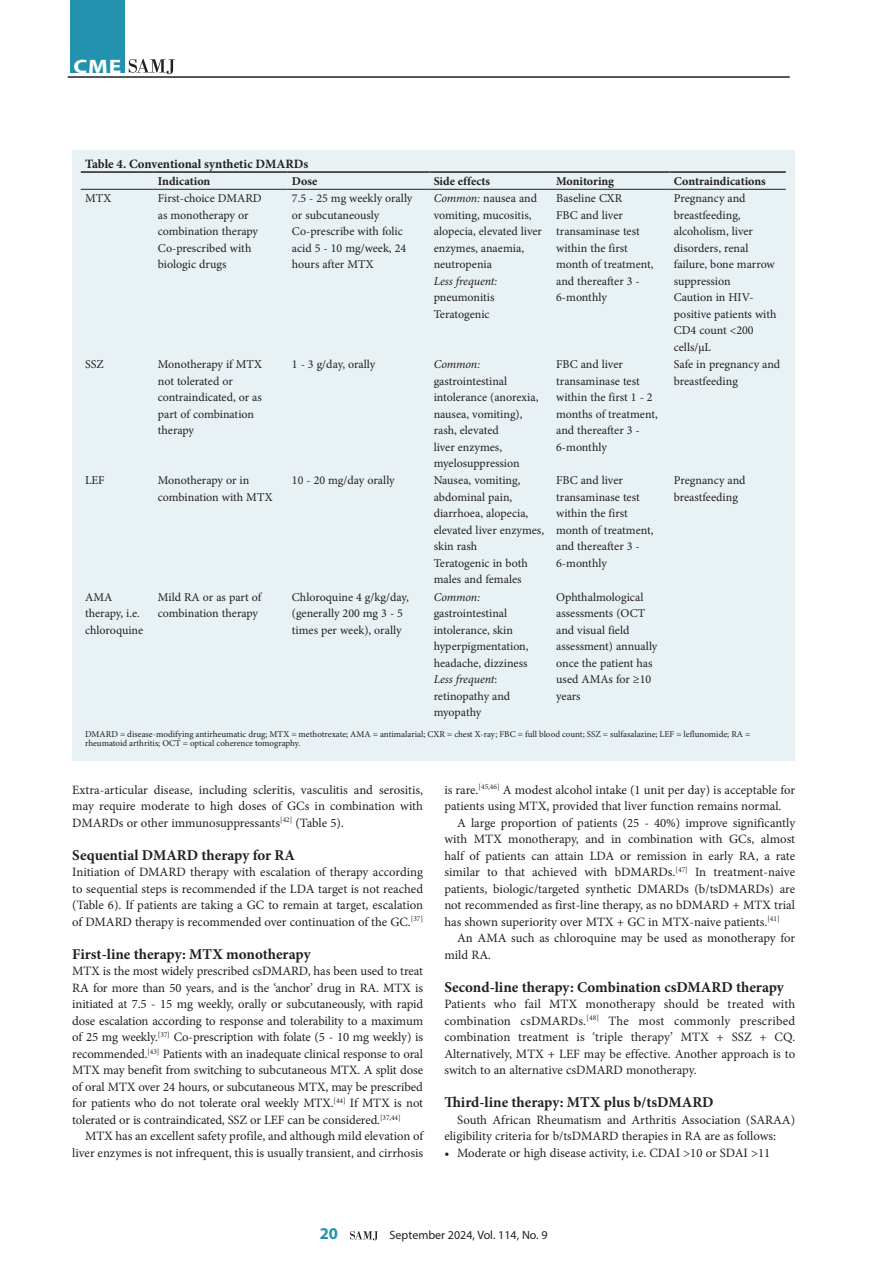
<style>
.page{position:relative;width:893px;height:1263px;background:#fff}
.page>*{position:absolute;margin:0;border:0;box-sizing:border-box;transform-origin:0 0}
.t1{font:700 19.5px "Myriad Pro";color:#fff;scale:1.2 1}
.t2{font:700 16.5px "Myriad Pro";color:#2392ae}
.C_HEAD{font:700 15px "Minion Pro";color:#231f20}
.BODY_TEXT_1ST_PARAGRAPH{font:12.75px/16.5px "Minion Pro";letter-spacing:-.005em;color:#231f20;text-align:justify}
.BODY_TEXT_INDENT{font:12.75px/16.5px "Minion Pro";color:#231f20}
.BULLET_1ST_LEVEL{font:12.75px "Minion Pro";color:#231f20}
.TABLE_HEAD{font:700 12.75px "Minion Pro";color:#231f20}
.TABLE_COPY{font:12px/16.5px "Minion Pro";color:#231f20}
.TABLE_FIELD_NAME{font:700 12px "Minion Pro";color:#231f20}
.t3{font:12px "Myriad Pro";color:#231f20}
.TABLE_COPY-2{font:italic 12px/16.5px "Minion Pro";letter-spacing:-.005em;color:#231f20}
.TABLE_FOOTNOTE{font:9px/9px "Minion Pro";color:#231f20}
.s1{font-style:italic}
.s2{font-style:normal}
</style>
<div class="page">
<svg style="left:350px;top:1231px;width:28px;height:9px"></svg>
<hr style="left:68px;top:76px;width:722px;height:2px;background:#231f20">
<svg style="left:129px;top:59px;width:46px;height:15px"></svg>
<div style="left:70px;top:0;width:54px;height:73px;background:#2392ae"></div>
<div style="left:72px;top:150px;width:722px;height:611px;background:#e8f1f4"></div>
<hr style="left:81px;top:171px;width:73px;height:2px;background:#231f20">
<hr style="left:154px;top:171px;width:134px;height:2px;background:#231f20">
<hr style="left:288px;top:171px;width:141px;height:2px;background:#231f20">
<hr style="left:429px;top:171px;width:123px;height:2px;background:#231f20">
<hr style="left:552px;top:171px;width:118px;height:2px;background:#231f20">
<hr style="left:670px;top:171px;width:116px;height:2px;background:#231f20">
<hr style="left:81px;top:189px;width:73px;height:1px;background:#231f20">
<hr style="left:154px;top:189px;width:134px;height:1px;background:#231f20">
<hr style="left:288px;top:189px;width:141px;height:1px;background:#231f20">
<hr style="left:429px;top:189px;width:123px;height:1px;background:#231f20">
<hr style="left:552px;top:189px;width:118px;height:1px;background:#231f20">
<hr style="left:670px;top:189px;width:116px;height:1px;background:#231f20">
<h1 class="t1" style="left:74px;top:54px;width:41px">CME</h1>
<p class="TABLE_HEAD" style="left:85px;top:155px;width:225px">Table 4. Conventional synthetic DMARDs</p>
<p class="TABLE_FIELD_NAME" style="left:158px;top:173px;width:54px">Indication</p>
<p class="TABLE_FIELD_NAME" style="left:292px;top:173px;width:27px">Dose</p>
<p class="TABLE_FIELD_NAME" style="left:434px;top:173px;width:58px">Side effects</p>
<p class="TABLE_FIELD_NAME" style="left:556px;top:173px;width:59px">Monitoring</p>
<p class="TABLE_FIELD_NAME" style="left:674px;top:173px;width:94px">Contraindications</p>
<p class="TABLE_COPY" style="left:85px;top:190px;width:28px">MTX</p>
<p class="TABLE_COPY" style="left:158px;top:190px;width:105px">First-choice DMARD as monotherapy or combination therapy</p>
<p class="TABLE_COPY" style="left:158px;top:240px;width:95px">Co-prescribed with biologic drugs</p>
<p class="TABLE_COPY" style="left:292px;top:190px;width:122px">7.5 - 25 mg weekly orally or subcutaneously</p>
<p class="TABLE_COPY" style="left:292px;top:223px;width:116px">Co-prescribe with folic acid 5 - 10 mg/week, 24 hours after MTX</p>
<p class="TABLE_COPY" style="left:434px;top:190px;width:110px"><span class="s1">Common:</span> nausea and vomiting, mucositis, alopecia, elevated liver enzymes, anaemia, neutropenia</p>
<p class="TABLE_COPY-2" style="left:434px;top:273px;width:65px">Less frequent: <span class="s2">pneumonitis</span></p>
<p class="TABLE_COPY" style="left:434px;top:306px;width:58px">Teratogenic</p>
<p class="TABLE_COPY" style="left:556px;top:190px;width:68px">Baseline CXR</p>
<p class="TABLE_COPY" style="left:556px;top:207px;width:99px">FBC and liver transaminase test within the first month of treatment, and thereafter 3 -<br>6-monthly</p>
<p class="TABLE_COPY" style="left:674px;top:190px;width:103px">Pregnancy and breastfeeding, alcoholism, liver disorders, renal failure, bone marrow suppression</p>
<p class="TABLE_COPY" style="left:674px;top:289px;width:104px">Caution in HIV&shy;positive patients with<br>CD4 count &lt;200 cells/µL</p>
<p class="TABLE_COPY" style="left:85px;top:356px;width:20px">SSZ</p>
<p class="TABLE_COPY" style="left:158px;top:356px;width:106px">Monotherapy if MTX not tolerated or contraindicated, or as part of combination therapy</p>
<p class="TABLE_COPY" style="left:292px;top:356px;width:85px">1 - 3 g/day, orally</p>
<p class="TABLE_COPY" style="left:434px;top:356px;width:106px"><span class="s1">Common: </span>gastrointestinal intolerance (anorexia, nausea, vomiting), rash, elevated<br>liver enzymes, myelosuppression</p>
<p class="TABLE_COPY" style="left:556px;top:356px;width:103px">FBC and liver transaminase test within the first 1 - 2 months of treatment, and thereafter 3 -<br>6-monthly</p>
<p class="TABLE_COPY" style="left:674px;top:356px;width:108px">Safe in pregnancy and breastfeeding</p>
<p class="TABLE_COPY" style="left:85px;top:472px;width:21px">LEF</p>
<p class="TABLE_COPY" style="left:158px;top:472px;width:116px">Monotherapy or in combination with MTX</p>
<p class="TABLE_COPY" style="left:292px;top:472px;width:104px">10 - 20 mg/day orally</p>
<p class="TABLE_COPY" style="left:434px;top:472px;width:112px">Nausea, vomiting, abdominal pain, diarrhoea, alopecia, elevated liver enzymes, skin rash</p>
<p class="TABLE_COPY" style="left:434px;top:555px;width:96px">Teratogenic in both males and females</p>
<p class="TABLE_COPY" style="left:556px;top:472px;width:99px">FBC and liver transaminase test within the first month of treatment, and thereafter 3 -<br>6-monthly</p>
<p class="TABLE_COPY" style="left:674px;top:472px;width:73px">Pregnancy and breastfeeding</p>
<p class="TABLE_COPY" style="left:85px;top:588px;width:60px">AMA therapy, i.e. chloroquine</p>
<p class="TABLE_COPY" style="left:158px;top:588px;width:105px">Mild RA or as part of combination therapy</p>
<p class="TABLE_COPY" style="left:292px;top:588px;width:118px">Chloroquine 4 g/kg/day, (generally 200 mg 3 - 5 times per week), orally</p>
<p class="TABLE_COPY" style="left:434px;top:588px;width:96px"><span class="s1">Common: </span>gastrointestinal intolerance, skin hyperpigmentation, headache, dizziness</p>
<p class="TABLE_COPY" style="left:434px;top:671px;width:78px"><span class="s1">Less frequent</span>: retinopathy and myopathy</p>
<p class="TABLE_COPY" style="left:556px;top:588px;width:103px">Ophthalmological assessments (OCT and visual field assessment) annually once the patient has used AMAs for ≥10 years</p>
<p class="TABLE_FOOTNOTE" style="left:85px;top:730px;width:667px">DMARD = disease-modifying antirheumatic drug; MTX = methotrexate; AMA = antimalarial; CXR = chest X-ray; FBC = full blood count; SSZ = sulfasalazine; LEF = leflunomide; RA = rheumatoid arthritis; OCT = optical coherence tomography.</p>
<p class="BODY_TEXT_1ST_PARAGRAPH" style="left:72px;top:781px;width:352px">Extra-articular disease, including scleritis, vasculitis and serositis, may require moderate to high doses of GCs in combination with DMARDs or other immunosuppressants<sup>[42]</sup> (Table 5).</p>
<h3 class="C_HEAD" style="left:72px;top:844px;width:224px">Sequential DMARD therapy for RA</h3>
<p class="BODY_TEXT_1ST_PARAGRAPH" style="left:72px;top:864px;width:352px">Initiation of DMARD therapy with escalation of therapy according to sequential steps is recommended if the LDA target is not reached (Table 6). If patients are taking a GC to remain at target, escalation of DMARD therapy is recommended over continuation of the GC.<sup>[37]</sup></p>
<h3 class="C_HEAD" style="left:72px;top:943px;width:240px">First-line therapy: MTX monotherapy</h3>
<p class="BODY_TEXT_1ST_PARAGRAPH" style="left:72px;top:963px;width:352px">MTX is the most widely prescribed csDMARD, has been used to treat RA for more than 50 years, and is the ‘anchor’ drug in RA. MTX is initiated at 7.5 - 15 mg weekly, orally or subcutaneously, with rapid dose escalation according to response and tolerability to a maximum of 25 mg weekly.<sup>[37]</sup> Co-prescription with folate (5 - 10 mg weekly) is recommended.<sup>[43]</sup> Patients with an inadequate clinical response to oral MTX may benefit from switching to subcutaneous MTX. A split dose of oral MTX over 24 hours, or subcutaneous MTX, may be prescribed for patients who do not tolerate oral weekly MTX.<sup>[44]</sup> If MTX is not tolerated or is contraindicated, SSZ or LEF can be considered.<sup>[37,44]</sup></p>
<p class="BODY_TEXT_INDENT" style="left:72px;top:1128px;width:352px;text-align:right">MTX has an excellent safety profile, and although mild elevation of liver enzymes is not infrequent, this is usually transient, and cirrhosis</p>
<p class="BODY_TEXT_INDENT" style="left:444px;top:781px;width:352px">is rare.<sup>[45,46]</sup> A modest alcohol intake (1 unit per day) is acceptable for patients using MTX, provided that liver function remains normal.</p>
<p class="BODY_TEXT_INDENT" style="left:444px;top:814px;width:352px;text-align:justify;text-indent:13px">A large proportion of patients (25 - 40%) improve significantly with MTX monotherapy, and in combination with GCs, almost half of patients can attain LDA or remission in early RA, a rate similar to that achieved with bDMARDs.<sup>[47]</sup> In treatment-naive patients, biologic/targeted synthetic DMARDs (b/tsDMARDs) are not recommended as first-line therapy, as no bDMARD + MTX trial has shown superiority over MTX + GC in MTX-naive patients.<sup>[41]</sup></p>
<p class="BODY_TEXT_INDENT" style="left:444px;top:930px;width:352px;text-indent:13px">An AMA such as chloroquine may be used as monotherapy for mild RA.</p>
<h3 class="C_HEAD" style="left:444px;top:976px;width:341px">Second-line therapy: Combination csDMARD therapy</h3>
<p class="BODY_TEXT_1ST_PARAGRAPH" style="left:444px;top:996px;width:352px">Patients who fail MTX monotherapy should be treated with combination csDMARDs.<sup>[48]</sup> The most commonly prescribed combination treatment is ‘triple therapy’ MTX + SSZ + CQ.<br>Alternatively, MTX + LEF may be effective. Another approach is to switch to an alternative csDMARD monotherapy.</p>
<h3 class="C_HEAD" style="left:444px;top:1092px;width:271px">Third-line therapy: MTX plus b/tsDMARD</h3>
<p class="BODY_TEXT_INDENT" style="left:444px;top:1111px;width:352px;text-indent:13px">South African Rheumatism and Arthritis Association (SARAA) eligibility criteria for b/tsDMARD therapies in RA are as follows:</p>
<p class="BULLET_1ST_LEVEL" style="left:444px;top:1144px;width:328px">• Moderate or high disease activity, i.e. CDAI &gt;10 or SDAI &gt;11</p>
<h2 class="t2" style="left:320px;top:1223px;width:20px">20</h2>
<p class="t3" style="left:390px;top:1228px;width:160px">September 2024, Vol. 114, No. 9</p>
</div>
